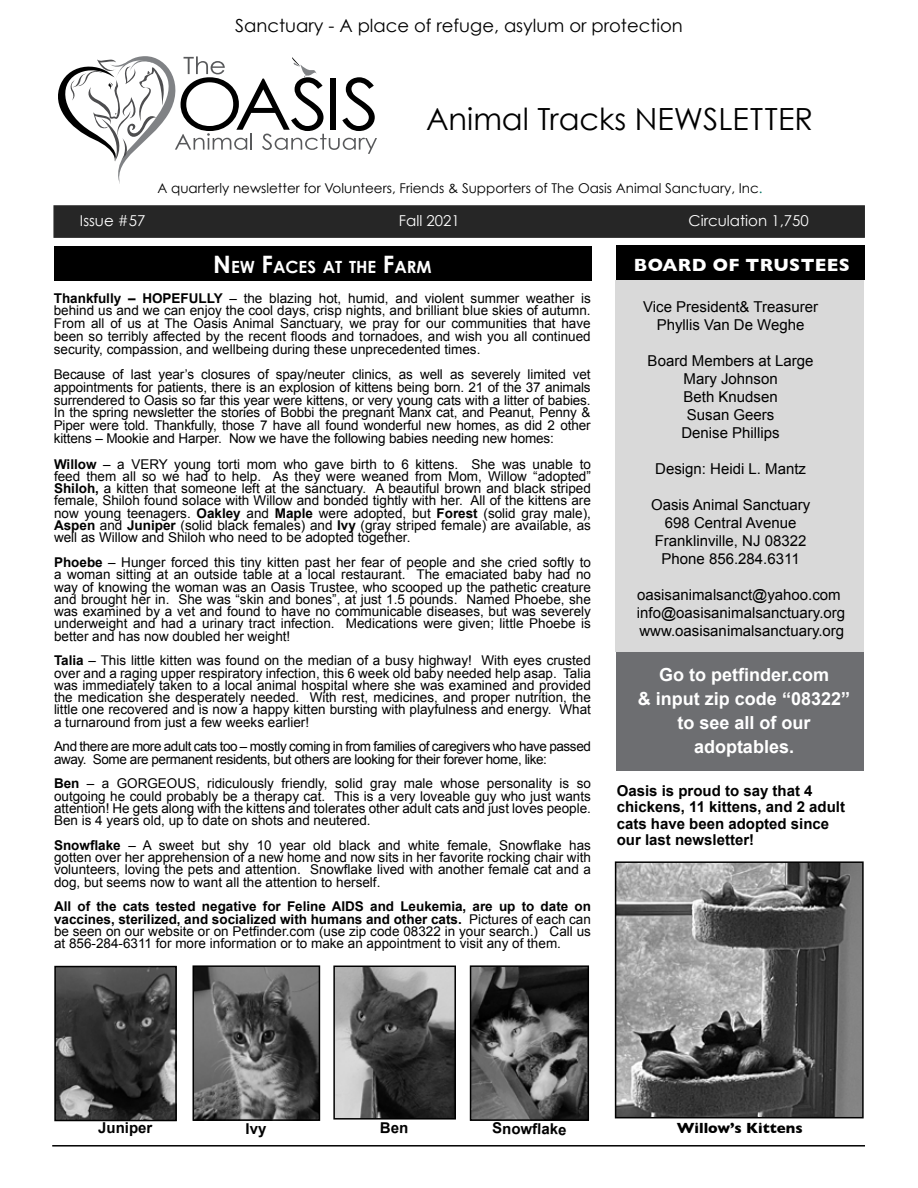
<style>
.page{position:relative;width:918px;height:1188px;background:#fff}
.page>*{position:absolute;margin:0;border:0;box-sizing:border-box;transform-origin:0 0}
.t1{font:30.6px "Century Gothic";color:#000}
.t2{font:700 18px/24px "Arial";color:#fff;text-align:center}
.t3{font:18px "Century Gothic";color:#000}
.t4{font:700 18px "Gill Sans";letter-spacing:.02em;color:#fff}
.t5{font:700 16.8px "Century Gothic";color:#fff}
.t6{font:15px/18px "Arial";color:#000;text-align:center}
.t7{font:700 15px/16.5px "Arial";color:#000}
.t8{font:15px "Century Gothic";color:#fff}
.t9{font:700 15px "Gill Sans";color:#000}
.t10{font:13.5px/12.3px "Arial";color:#000;text-align:justify}
.t11{font:13.5px/12.3px "Arial";letter-spacing:-.03em;color:#000}
.t12{font:13.5px "Century Gothic";color:#000}
.s1{color:#007161}
.s2{font-size:24px}
.s3{font-weight:700}
</style>
<div class="page">
<div style="left:53px;top:205px;width:812px;height:33px;background:#262626;border:2px solid #262626"></div>
<hr style="left:52px;top:1145px;width:813px;height:2px;background:#000">
<div style="left:617px;top:246px;width:248px;height:34px;background:#000"></div>
<div style="left:616px;top:280px;width:248px;height:372px;background:#d9d9d9"></div>
<svg style="left:58px;top:56px;width:319px;height:128px"></svg>
<div style="left:54px;top:246px;width:537px;height:34px;background:#000"></div>
<div style="left:617px;top:652px;width:247px;height:119px;background:#6d6e71"></div>
<img style="left:618px;top:864px;width:243px;height:251px">
<div style="left:615px;top:861px;width:249px;height:257px;border:2px solid #000"></div>
<img style="left:196px;top:968px;width:121px;height:150px">
<div style="left:193px;top:965px;width:127px;height:156px;border:2px solid #000"></div>
<img style="left:57px;top:969px;width:117px;height:149px">
<div style="left:54px;top:966px;width:123px;height:155px;border:2px solid #000"></div>
<img style="left:473px;top:968px;width:113px;height:150px">
<div style="left:470px;top:965px;width:119px;height:156px;border:2px solid #000"></div>
<img style="left:336px;top:969px;width:117px;height:148px">
<div style="left:333px;top:966px;width:123px;height:154px;border:2px solid #000"></div>
<h2 class="t3" style="left:235px;top:14px;width:449px">Sanctuary - A place of refuge, asylum or protection</h2>
<h1 class="t1" style="left:426px;top:100px;width:388px">Animal Tracks NEWSLETTER</h1>
<p class="t12" style="left:157px;top:180px;width:607px">A quarterly newsletter for Volunteers, Friends &amp; Supporters of The Oasis Animal Sanctuary, Inc<span class="s1">.</span></p>
<p class="t8" style="left:80px;top:211px;width:67px">Issue #57</p>
<p class="t8" style="left:399px;top:211px;width:62px">Fall 2021</p>
<p class="t8" style="left:689px;top:211px;width:122px">Circulation 1,750</p>
<h2 class="t4" style="left:634px;top:251px;width:218px">BOARD OF TRUSTEES</h2>
<p class="t6" style="left:643px;top:297px;width:176px">Vice President&amp; Treasurer<br>Phyllis Van De Weghe</p>
<p class="t6" style="left:648px;top:351px;width:167px">Board Members at Large<br>Mary Johnson<br>Beth Knudsen<br>Susan Geers<br>Denise Phillips</p>
<p class="t6" style="left:655px;top:459px;width:152px">Design: Heidi L. Mantz</p>
<p class="t6" style="left:651px;top:495px;width:161px">Oasis Animal Sanctuary<br>698 Central Avenue<br>Franklinville, NJ 08322<br>Phone 856.284.6311</p>
<p class="t6" style="left:637px;top:585px;width:210px;text-align:left">oasisanimalsanct@yahoo.com info@oasisanimalsanctuary.org www.oasisanimalsanctuary.org</p>
<p class="t5" style="left:213px;top:257px;width:220px"><span class="s2">N</span>EW <span class="s2">F</span>ACES AT THE <span class="s2">F</span>ARM</p>
<p class="t10" style="left:54px;top:292px;width:539px;line-height:12.8px"><span class="s3">Thankfully – HOPEFULLY</span> – the blazing hot, humid, and violent summer weather is behind us and we can enjoy the cool days, crisp nights, and brilliant blue skies of autumn.<br>From all of us at The Oasis Animal Sanctuary, we pray for our communities that have been so terribly affected by the recent floods and tornadoes, and wish you all continued security, compassion, and wellbeing during these unprecedented times.</p>
<p class="t10" style="left:54px;top:368px;width:538px;line-height:12.8px">Because of last year’s closures of spay/neuter clinics, as well as severely limited vet appointments for patients, there is an explosion of kittens being born. 21 of the 37 animals surrendered to Oasis so far this year were kittens, or very young cats with a litter of babies.<br>In the spring newsletter the stories of Bobbi the pregnant Manx cat, and Peanut, Penny &amp; Piper were told. Thankfully, those 7 have all found wonderful new homes, as did 2 other kittens – Mookie and Harper. Now we have the following babies needing new homes:</p>
<p class="t10" style="left:54px;top:458px;width:539px"><span class="s3">Willow</span> – a VERY young torti mom who gave birth to 6 kittens. She was unable to feed them all so we had to help. As they were weaned from Mom, Willow “adopted” <span class="s3">Shiloh,</span> a kitten that someone left at the sanctuary. A beautiful brown and black striped female, Shiloh found solace with Willow and bonded tightly with her. All of the kittens are now young teenagers. <span class="s3">Oakley</span> and <span class="s3">Maple</span> were adopted, but <span class="s3">Forest</span> (solid gray male), <span class="s3">Aspen</span> and <span class="s3">Juniper</span> (solid black females) and <span class="s3">Ivy</span> (gray striped female) are available, as well as Willow and Shiloh who need to be adopted together.</p>
<p class="t10" style="left:54px;top:556px;width:539px"><span class="s3">Phoebe</span> – Hunger forced this tiny kitten past her fear of people and she cried softly to a woman sitting at an outside table at a local restaurant. The emaciated baby had no way of knowing the woman was an Oasis Trustee, who scooped up the pathetic creature and brought her in. She was “skin and bones”, at just 1.5 pounds. Named Phoebe, she was examined by a vet and found to have no communicable diseases, but was severely underweight and had a urinary tract infection. Medications were given; little Phoebe is better and has now doubled her weight!</p>
<p class="t10" style="left:54px;top:655px;width:539px"><span class="s3">Talia</span> – This little kitten was found on the median of a busy highway! With eyes crusted over and a raging upper respiratory infection, this 6 week old baby needed help asap. Talia was immediately taken to a local animal hospital where she was examined and provided the medication she desperately needed. With rest, medicines, and proper nutrition, the little one recovered and is now a happy kitten bursting with playfulness and energy. What a turnaround from just a few weeks earlier!</p>
<p class="t11" style="left:54px;top:741px;width:538px">And there are more adult cats too – mostly coming in from families of caregivers who have passed away. Some are permanent residents, but others are looking for their forever home, like:</p>
<p class="t10" style="left:54px;top:778px;width:538px"><span class="s3">Ben</span> – a GORGEOUS, ridiculously friendly, solid gray male whose personality is so outgoing he could probably be a therapy cat. This is a very loveable guy who just wants attention! He gets along with the kittens and tolerates other adult cats and just loves people.<br>Ben is 4 years old, up to date on shots and neutered.</p>
<p class="t10" style="left:54px;top:839px;width:538px"><span class="s3">Snowflake</span> – A sweet but shy 10 year old black and white female, Snowflake has gotten over her apprehension of a new home and now sits in her favorite rocking chair with volunteers, loving the pets and attention. Snowflake lived with another female cat and a dog, but seems now to want all the attention to herself.</p>
<p class="t10" style="left:54px;top:901px;width:539px"><span class="s3">All of the cats tested negative for Feline AIDS and Leukemia, are up to date on vaccines, sterilized, and socialized with humans and other cats.</span> Pictures of each can be seen on our website or on Petfinder.com (use zip code 08322 in your search.) Call us at 856-284-6311 for more information or to make an appointment to visit any of them.</p>
<h2 class="t2" style="left:638px;top:663px;width:214px">Go to petfinder.com<br>&amp; input zip code “08322” to see all of our adoptables.</h2>
<p class="t7" style="left:617px;top:783px;width:230px">Oasis is proud to say that 4 chickens, 11 kittens, and 2 adult cats have been adopted since our last newsletter!</p>
<p class="t7" style="left:98px;top:1120px;width:56px">Juniper</p>
<p class="t7" style="left:246px;top:1121px;width:22px">Ivy</p>
<p class="t7" style="left:492px;top:1120px;width:76px;rotate:1deg">Snowflake</p>
<p class="t9" style="left:677px;top:1116px;width:127px">Willow’s Kittens</p>
</div>
